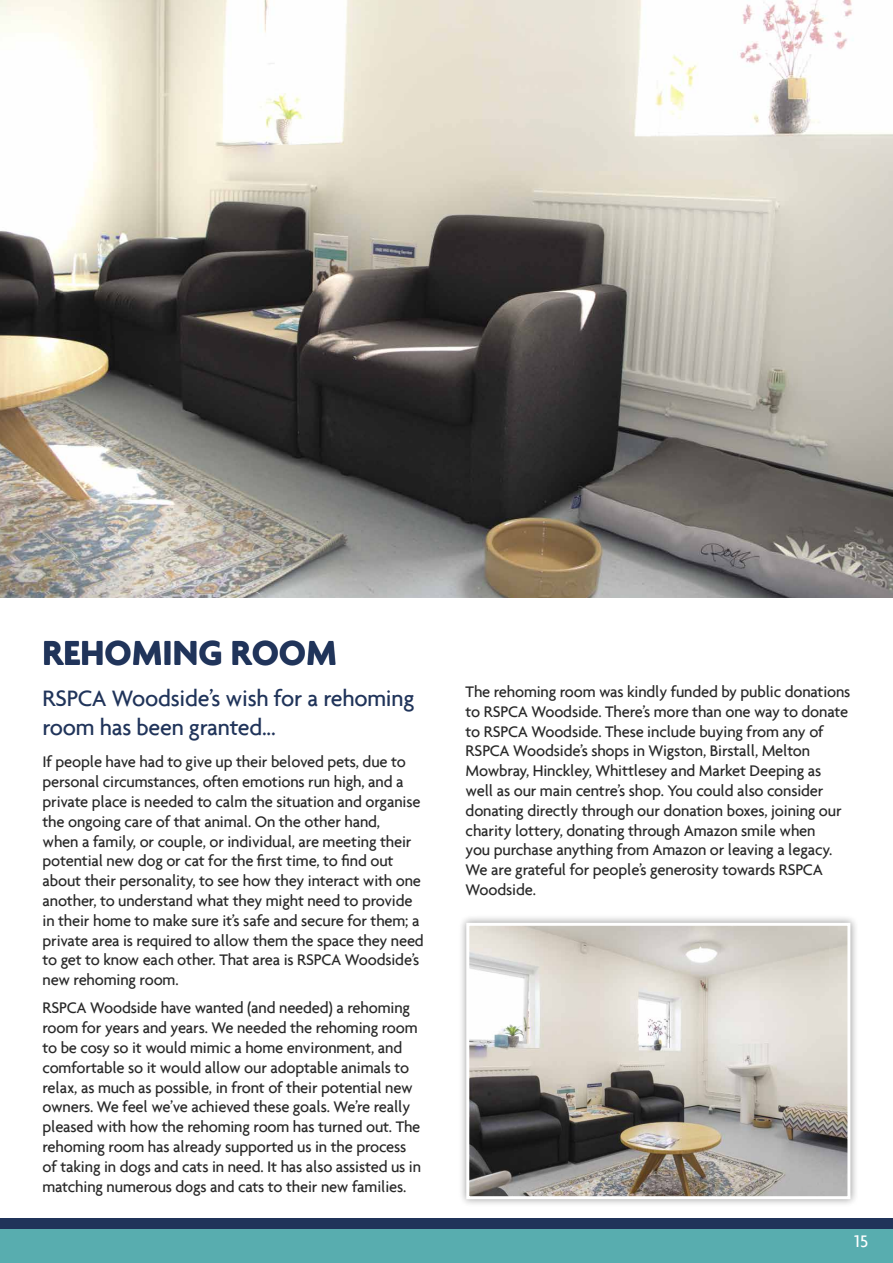
<style>
.page{position:relative;width:893px;height:1263px;background:#fff}
.page>*{position:absolute;margin:0;border:0;box-sizing:border-box;transform-origin:0 0}
.t1{font:700 36px "Agenda";color:#20345a}
.t2{font:500 24px/28.8px "Agenda";letter-spacing:-.01em;color:#20345a}
.t3{font:500 18px "Agenda";color:#fff}
.t4{font:500 16.5px/19.8px "Agenda";letter-spacing:-.01em;color:#292929}
</style>
<div class="page">
<div style="left:0;top:1218px;width:893px;height:12px;background:#20345a"></div>
<div style="left:0;top:1229px;width:893px;height:34px;background:#58adaf"></div>
<img style="left:0;top:0;width:893px;height:597px">
<div style="left:458px;top:914px;width:401px;height:293px;background:#000;opacity:.4"></div>
<img style="left:470px;top:927px;width:376px;height:268px">
<div style="left:466px;top:923px;width:384px;height:276px;border:3px solid #fff"></div>
<h1 class="t1" style="left:43px;top:631px;width:296px">REHOMING ROOM</h1>
<h2 class="t2" style="left:43px;top:683px;width:373px">RSPCA Woodside’s wish for a rehoming room has been granted...</h2>
<p class="t4" style="left:43px;top:752px;width:383px">If people have had to give up their beloved pets, due to personal circumstances, often emotions run high, and a private place is needed to calm the situation and organise the ongoing care of that animal. On the other hand,<br>when a family, or couple, or individual, are meeting their potential new dog or cat for the first time, to find out about their personality, to see how they interact with one another, to understand what they might need to provide in their home to make sure it’s safe and secure for them; a private area is required to allow them the space they need to get to know each other. That area is RSPCA Woodside’s new rehoming room.</p>
<p class="t4" style="left:43px;top:998px;width:380px">RSPCA Woodside have wanted (and needed) a rehoming room for years and years. We needed the rehoming room to be cosy so it would mimic a home environment, and comfortable so it would allow our adoptable animals to relax, as much as possible, in front of their potential new owners. We feel we’ve achieved these goals. We’re really pleased with how the rehoming room has turned out. The rehoming room has already supported us in the process of taking in dogs and cats in need. It has also assisted us in matching numerous dogs and cats to their new families.</p>
<p class="t4" style="left:466px;top:681px;width:386px">The rehoming room was kindly funded by public donations to RSPCA Woodside. There’s more than one way to donate to RSPCA Woodside. These include buying from any of RSPCA Woodside’s shops in Wigston, Birstall, Melton Mowbray, Hinckley, Whittlesey and Market Deeping as well as our main centre’s shop. You could also consider donating directly through our donation boxes, joining our charity lottery, donating through Amazon smile when<br>you purchase anything from Amazon or leaving a legacy.<br>We are grateful for people’s generosity towards RSPCA Woodside.</p>
<p class="t3" style="left:854px;top:1230px;width:16px">15</p>
</div>
